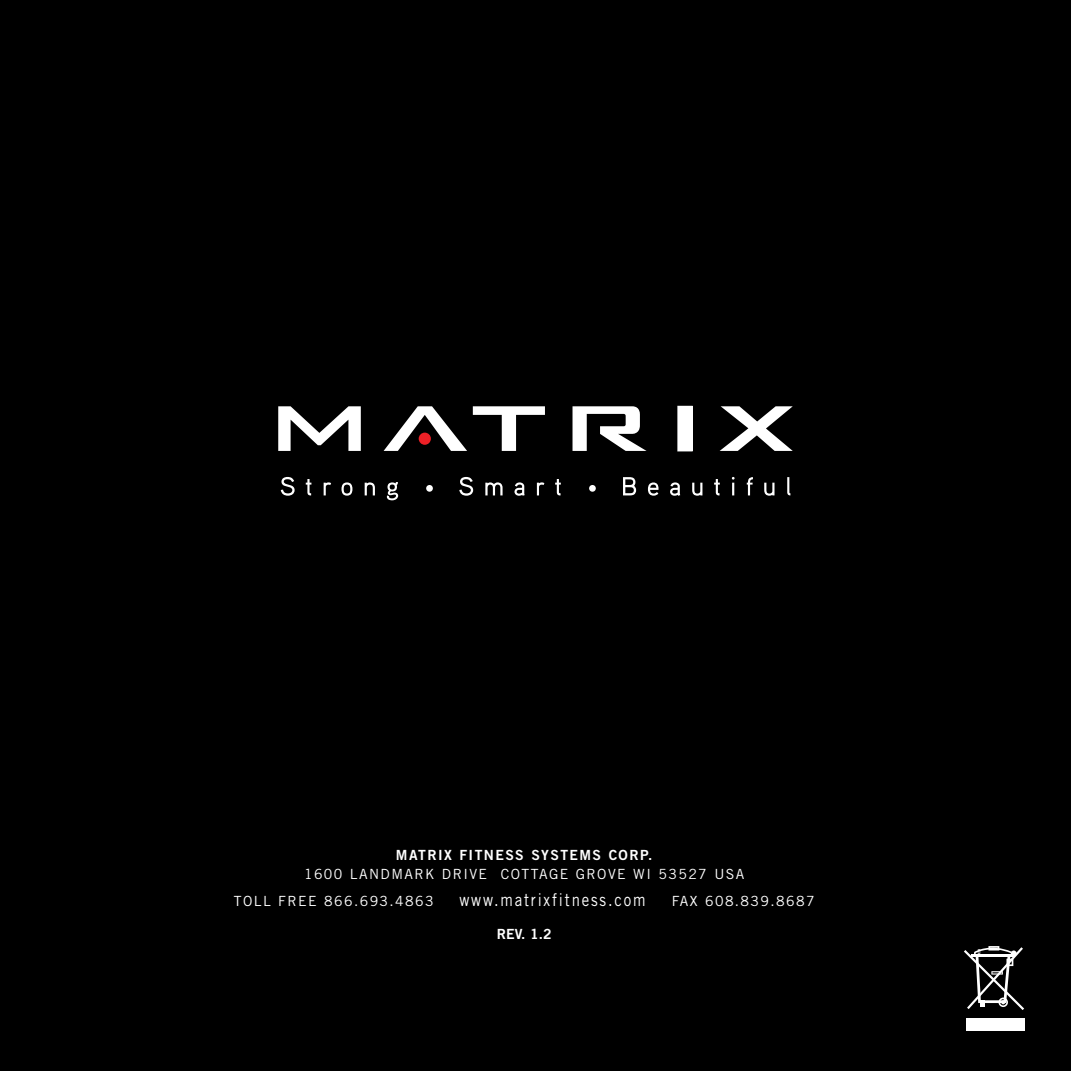
<style>
.page{position:relative;width:1071px;height:1071px;background:#000}
.page>*{position:absolute;margin:0;border:0;box-sizing:border-box;transform-origin:0 0}
.t1{font:17.5px "Trade Gothic LT Std";letter-spacing:.12em;color:#fff;scale:.86 1}
.t2{font:14px "Trade Gothic LT Std";letter-spacing:.1em;color:#fff}
.t3{font:14px "Trade Gothic LT Std Bd 2";letter-spacing:.07em;color:#fff}
</style>
<div class="page">
<div style="left:966px;top:1018px;width:58px;height:12px;background:#fff"></div>
<svg style="left:964px;top:946px;width:60px;height:64px"></svg>
<svg style="left:278px;top:406px;width:83px;height:45px"></svg>
<svg style="left:573px;top:406px;width:74px;height:45px"></svg>
<svg style="left:384px;top:406px;width:83px;height:45px"></svg>
<svg style="left:720px;top:406px;width:73px;height:45px"></svg>
<svg style="left:473px;top:406px;width:72px;height:45px"></svg>
<div style="left:678px;top:406px;width:14px;height:45px;background:#fff"></div>
<div style="left:419px;top:433px;width:12px;height:12px;background:#ed2026;border-radius:50%"></div>
<svg style="left:281px;top:477px;width:14px;height:19px"></svg>
<svg style="left:306px;top:479px;width:5px;height:16px"></svg>
<svg style="left:324px;top:482px;width:7px;height:13px"></svg>
<svg style="left:342px;top:482px;width:10px;height:14px"></svg>
<svg style="left:365px;top:482px;width:10px;height:13px"></svg>
<svg style="left:387px;top:482px;width:11px;height:18px"></svg>
<svg style="left:426px;top:485px;width:7px;height:7px"></svg>
<svg style="left:459px;top:477px;width:14px;height:19px"></svg>
<svg style="left:485px;top:482px;width:18px;height:13px"></svg>
<svg style="left:515px;top:482px;width:10px;height:14px"></svg>
<svg style="left:537px;top:482px;width:7px;height:13px"></svg>
<svg style="left:555px;top:479px;width:6px;height:16px"></svg>
<svg style="left:589px;top:485px;width:7px;height:7px"></svg>
<svg style="left:623px;top:477px;width:13px;height:18px"></svg>
<svg style="left:648px;top:483px;width:11px;height:13px"></svg>
<svg style="left:670px;top:482px;width:10px;height:14px"></svg>
<svg style="left:692px;top:483px;width:10px;height:13px"></svg>
<svg style="left:714px;top:479px;width:6px;height:16px"></svg>
<svg style="left:732px;top:477px;width:3px;height:18px"></svg>
<svg style="left:747px;top:477px;width:6px;height:18px"></svg>
<svg style="left:764px;top:483px;width:11px;height:13px"></svg>
<svg style="left:787px;top:477px;width:3px;height:18px"></svg>
<p class="t3" style="left:396px;top:846px;width:39px">MATRIX</p>
<p class="t3" style="left:459px;top:846px;width:20px">FITNESSSYSTEMSCORP</p>
<p class="t3" style="left:648px;top:846px;width:6px">.</p>
<p class="t2" style="left:304px;top:866px;width:66px">1600 LANDMARK</p>
<p class="t2" style="left:442px;top:866px;width:19px">DRIVE</p>
<p class="t2" style="left:501px;top:866px;width:20px">COTTAGE</p>
<p class="t2" style="left:576px;top:866px;width:20px">GROVEWI</p>
<p class="t2" style="left:659px;top:866px;width:87px">53527 USA</p>
<p class="t2" style="left:234px;top:892px;width:201px">TOLL FREE 866.693.4863</p>
<p class="t1" style="left:460px;top:889px;width:218px">WWW.MATRIXFITNESS.COM</p>
<p class="t2" style="left:672px;top:892px;width:144px">FAX 608.839.8687</p>
<p class="t3" style="left:497px;top:925px;width:56px">REV. 1.2</p>
</div>
